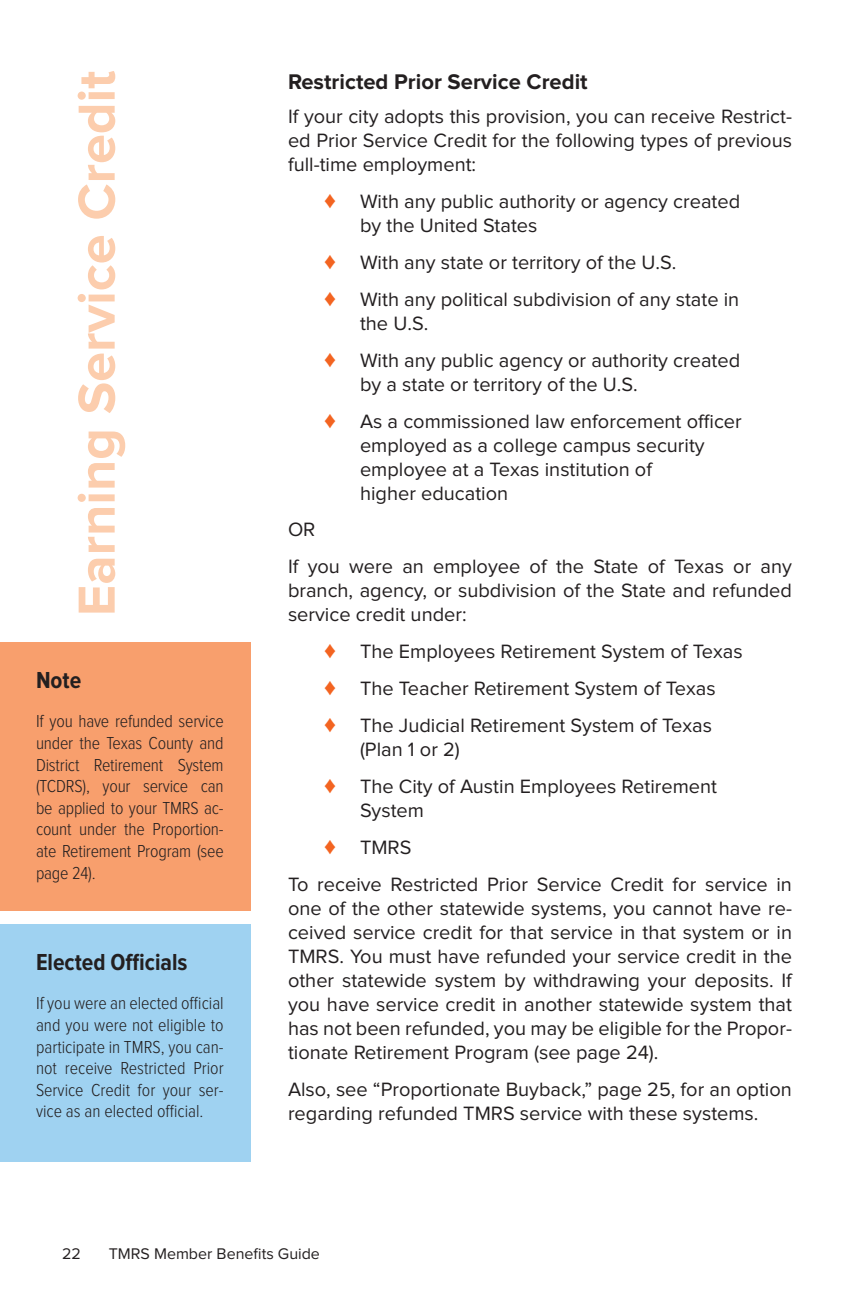
<style>
.page{position:relative;width:864px;height:1296px;background:#fff}
.page>*{position:absolute;margin:0;border:0;box-sizing:border-box;transform-origin:0 0}
.Section_Head{font:700 54px "Proxima Nova";color:#fccdad}
.NoteHead{font:700 24px "Proxima Nova Cond";color:#231f20}
.SubHead{font:700 22px "Proxima Nova";color:#231f20}
.t1{font:20px/24px "Proxima Nova";color:#231f20}
.Note{font:300 18px/21.6px "Proxima Nova Cond";letter-spacing:-.005em;color:#231f20;text-align:justify}
.t2{font:16px "Proxima Nova";color:#231f20}
.s1{color:#f36421}
</style>
<div class="page">
<div style="left:0;top:924px;width:251px;height:238px;background:#9fd2f1"></div>
<div style="left:0;top:642px;width:251px;height:269px;background:#f89f6d"></div>
<p class="Section_Head" style="left:72px;top:616px;width:547px;rotate:-90deg">Earning Service Credit</p>
<p class="NoteHead" style="left:36px;top:669px;width:47px">Note</p>
<p class="Note" style="left:36px;top:711px;width:189px">If you have refunded service under the Texas County and District Retirement System (TCDRS), your service can be applied to your TMRS ac&shy;count under the Proportion&shy;ate Retirement Program (see page 24).</p>
<p class="NoteHead" style="left:36px;top:951px;width:153px">Elected Officials</p>
<p class="Note" style="left:36px;top:993px;width:189px">If you were an elected official and you were not eligible to participate in TMRS, you can&shy;not receive Restricted Prior Service Credit for your ser&shy;vice as an elected official.</p>
<p class="SubHead" style="left:288px;top:72px;width:301px">Restricted Prior Service Credit</p>
<p class="t1" style="left:288px;top:105px;width:506px;text-align:justify">If your city adopts this provision, you can receive Restrict&shy;ed Prior Service Credit for the following types of previous full-time employment:</p>
<p class="t1" style="left:360px;top:190px;width:382px;text-indent:-36px"><span class="s1">♦</span> With any public authority or agency created by the United States</p>
<p class="t1" style="left:324px;top:251px;width:354px"><span class="s1">♦</span> With any state or territory of the U.S.</p>
<p class="t1" style="left:360px;top:288px;width:381px;text-indent:-36px"><span class="s1">♦</span> With any political subdivision of any state in the U.S.</p>
<p class="t1" style="left:360px;top:349px;width:382px;text-indent:-36px"><span class="s1">♦</span> With any public agency or authority created by a state or territory of the U.S.</p>
<p class="t1" style="left:360px;top:410px;width:383px;text-indent:-36px"><span class="s1">♦</span> As a commissioned law enforcement officer employed as a college campus security employee at a Texas institution of<br>higher education</p>
<p class="t1" style="left:288px;top:519px;width:29px">OR</p>
<p class="t1" style="left:288px;top:556px;width:506px;text-align:justify">If you were an employee of the State of Texas or any branch, agency, or subdivision of the State and refunded service credit under:</p>
<p class="t1" style="left:324px;top:641px;width:420px"><span class="s1">♦</span> The Employees Retirement System of Texas</p>
<p class="t1" style="left:324px;top:678px;width:393px"><span class="s1">♦</span> The Teacher Retirement System of Texas</p>
<p class="t1" style="left:360px;top:715px;width:354px;text-indent:-36px"><span class="s1">♦</span> The Judicial Retirement System of Texas (Plan 1 or 2)</p>
<p class="t1" style="left:360px;top:775px;width:359px;text-indent:-36px"><span class="s1">♦</span> The City of Austin Employees Retirement<br>System</p>
<p class="t1" style="left:324px;top:836px;width:89px"><span class="s1">♦</span> TMRS</p>
<p class="t1" style="left:288px;top:873px;width:506px;text-align:justify">To receive Restricted Prior Service Credit for service in one of the other statewide systems, you cannot have re&shy;ceived service credit for that service in that system or in TMRS. You must have refunded your service credit in the other statewide system by withdrawing your deposits. If you have service credit in another statewide system that has not been refunded, you may be eligible for the Propor&shy;tionate Retirement Program (see page 24).</p>
<p class="t1" style="left:288px;top:1078px;width:505px">Also, see “Proportionate Buyback,” page 25, for an option regarding refunded TMRS service with these systems.</p>
<p class="t2" style="left:62px;top:1247px;width:20px">22</p>
<p class="t2" style="left:109px;top:1247px;width:213px">TMRS Member Benefits Guide</p>
</div>
